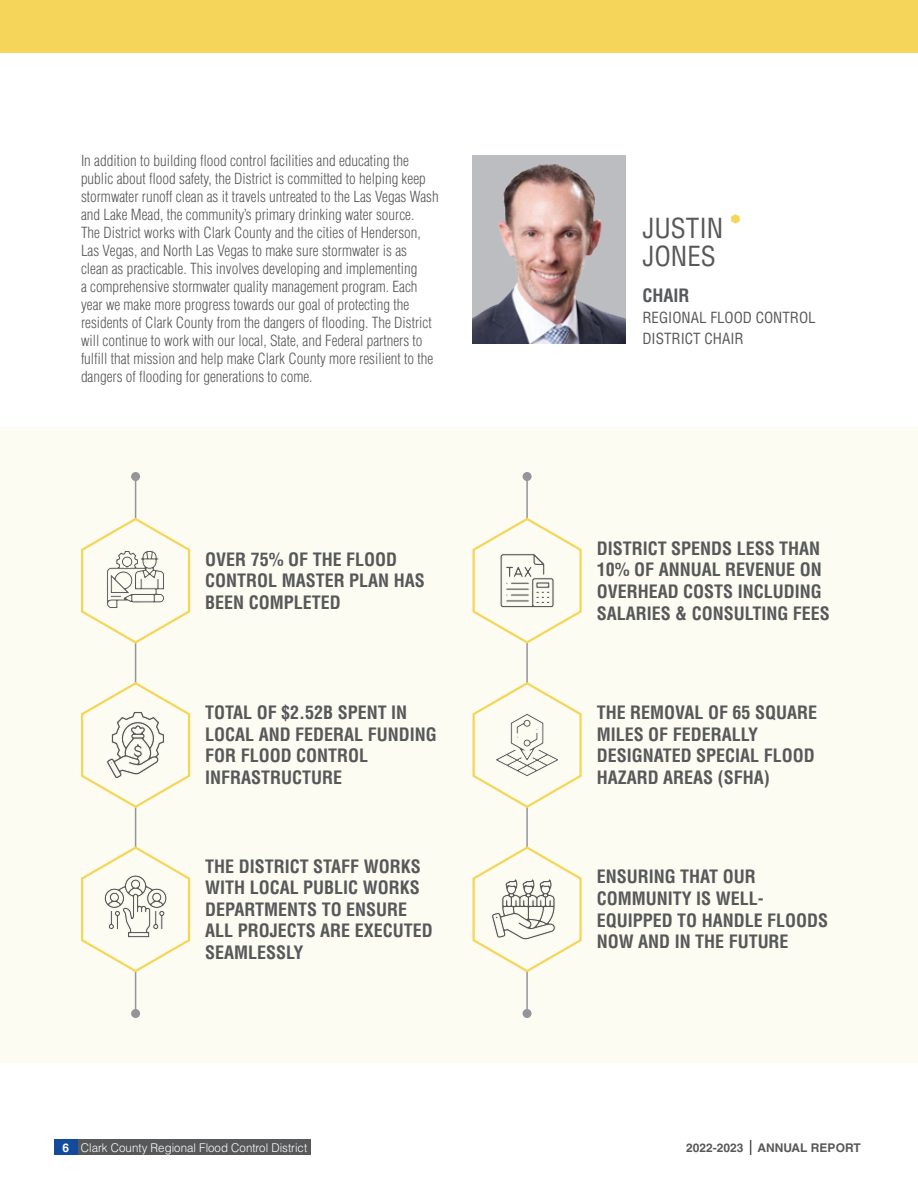
<style>
.page{position:relative;width:918px;height:1188px;background:#fff}
.page>*{position:absolute;margin:0;border:0;box-sizing:border-box;transform-origin:0 0}
.t1{font:condensed 27px/28.2px "Helvetica LT Std";color:#57585a}
.t2{font:700 condensed 18px/21.6px "Helvetica LT Std";color:#57585a}
.t3{font:300 condensed 15px/18px "Helvetica LT Std";color:#57585a}
.t4{font:condensed 15px/21px "Helvetica LT Std";color:#57585a}
.t5{font:300 12px "Helvetica LT Std";color:#fff;scale:.96 1}
.t6{font:700 12px "Helvetica LT Std";color:#57585a}
.s1{font-weight:700}
</style>
<div class="page">
<div style="left:0;top:427px;width:918px;height:636px;background:#fdfcf2"></div>
<div style="left:0;top:0;width:918px;height:53px;background:#f5d55a"></div>
<hr style="left:135px;top:477px;width:1px;height:537px;background:#939598">
<div style="left:131px;top:472px;width:9px;height:9px;background:#939598;border-radius:50%"></div>
<div style="left:131px;top:1009px;width:9px;height:9px;background:#939598;border-radius:50%"></div>
<hr style="left:526px;top:477px;width:2px;height:537px;background:#939598">
<div style="left:523px;top:472px;width:9px;height:9px;background:#939598;border-radius:50%"></div>
<div style="left:523px;top:1009px;width:9px;height:9px;background:#939598;border-radius:50%"></div>
<svg style="left:81px;top:516px;width:110px;height:129px"></svg>
<svg style="left:81px;top:681px;width:110px;height:128px"></svg>
<svg style="left:81px;top:845px;width:110px;height:129px"></svg>
<svg style="left:472px;top:516px;width:110px;height:129px"></svg>
<svg style="left:472px;top:681px;width:110px;height:128px"></svg>
<svg style="left:472px;top:845px;width:110px;height:129px"></svg>
<svg style="left:731px;top:214px;width:9px;height:10px"></svg>
<div style="left:472px;top:155px;width:154px;height:189px;background:#bcbdc0"></div>
<img style="left:472px;top:164px;width:154px;height:180px">
<div style="left:54px;top:1140px;width:24px;height:15px;background:#134a9b"></div>
<div style="left:78px;top:1140px;width:233px;height:15px;background:#57585a"></div>
<svg style="left:750px;top:1140px;width:1px;height:15px"></svg>
<p class="t3" style="left:81px;top:151px;width:359px">In addition to building flood control facilities and educating the public about flood safety, the District is committed to helping keep stormwater runoff clean as it travels untreated to the Las Vegas Wash and Lake Mead, the community’s primary drinking water source.<br>The District works with Clark County and the cities of Henderson, Las Vegas, and North Las Vegas to make sure stormwater is as<br>clean as practicable. This involves developing and implementing<br>a comprehensive stormwater quality management program. Each year we make more progress towards our goal of protecting the residents of Clark County from the dangers of flooding. The District will continue to work with our local, State, and Federal partners to fulfill that mission and help make Clark County more resilient to the dangers of flooding for generations to come.</p>
<h1 class="t1" style="left:642px;top:214px;width:82px">JUSTIN<br>JONES</h1>
<p class="t2" style="left:642px;top:284px;width:49px">CHAIR</p>
<p class="t4" style="left:642px;top:307px;width:175px">REGIONAL FLOOD CONTROL<br>DISTRICT CHAIR</p>
<p class="t2" style="left:205px;top:548px;width:221px">OVER 75% OF THE FLOOD<br>CONTROL MASTER PLAN HAS<br>BEEN COMPLETED</p>
<p class="t2" style="left:597px;top:537px;width:235px">DISTRICT SPENDS LESS THAN<br>10% OF ANNUAL REVENUE ON<br>OVERHEAD COSTS INCLUDING<br>SALARIES &amp; CONSULTING FEES</p>
<p class="t2" style="left:205px;top:702px;width:233px">TOTAL OF $2.52B SPENT IN<br>LOCAL AND FEDERAL FUNDING<br>FOR FLOOD CONTROL<br>INFRASTRUCTURE</p>
<p class="t2" style="left:597px;top:702px;width:222px">THE REMOVAL OF 65 SQUARE<br>MILES OF FEDERALLY<br>DESIGNATED SPECIAL FLOOD<br>HAZARD AREAS (SFHA)</p>
<p class="t2" style="left:205px;top:855px;width:229px">THE DISTRICT STAFF WORKS<br>WITH LOCAL PUBLIC WORKS<br>DEPARTMENTS TO ENSURE<br>ALL PROJECTS ARE EXECUTED<br>SEAMLESSLY</p>
<p class="t2" style="left:597px;top:866px;width:233px">ENSURING THAT OUR<br>COMMUNITY IS WELL-<br>EQUIPPED TO HANDLE FLOODS<br>NOW AND IN THE FUTURE</p>
<p class="t5" style="left:62px;top:1140px;width:256px"><span class="s1">6</span> Clark County Regional Flood Control District</p>
<p class="t6" style="left:686px;top:1140px;width:176px">2022-2023 ANNUAL REPORT</p>
</div>
